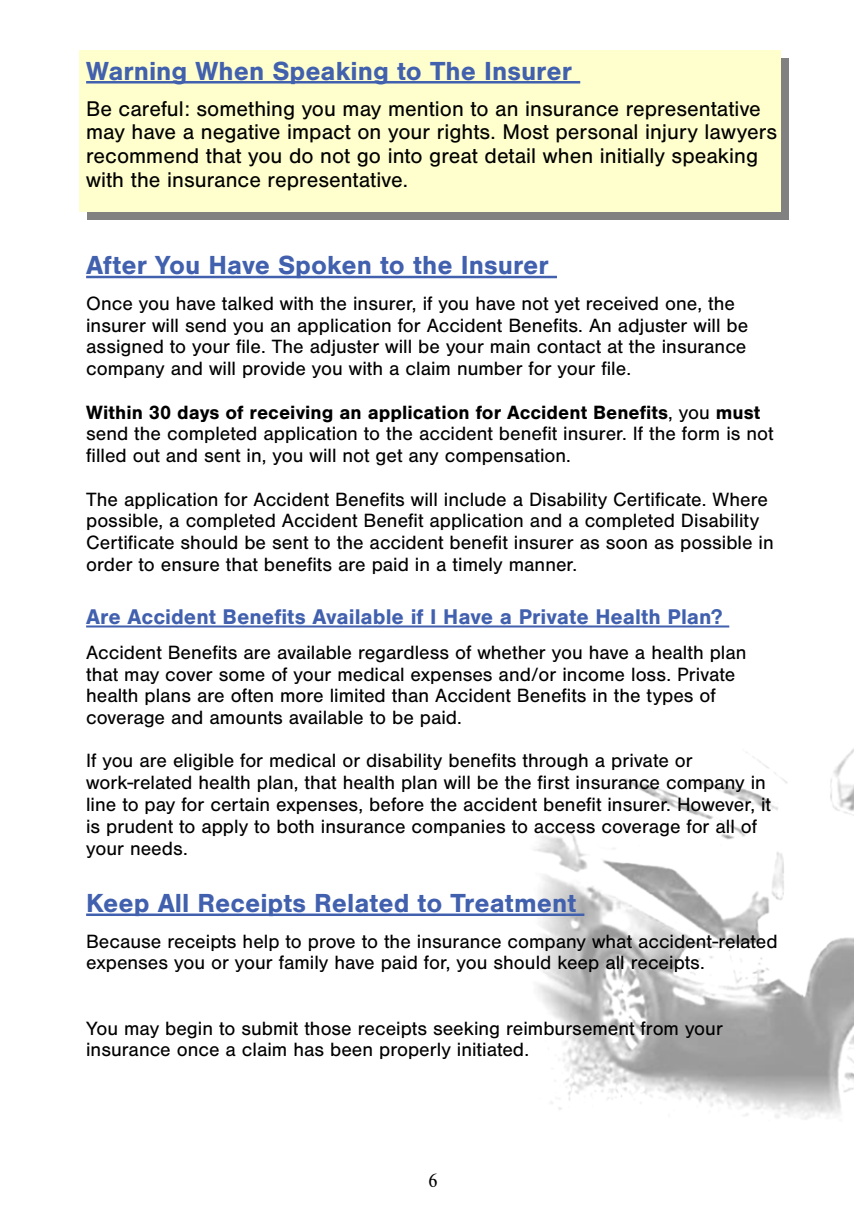
<style>
.page{position:relative;width:864px;height:1224px;background:#fff}
.page>*{position:absolute;margin:0;border:0;box-sizing:border-box;transform-origin:0 0}
.t1{font:700 27.2px "Nimbus San";color:#4160ae}
.t2{font:22px/24px "Nimbus San";color:#000}
.t3{font:700 22px "Nimbus San";color:#4160ae}
.t4{font:20px/21.8px "Nimbus San";color:#000}
.t5{font:20px "Nimbus Rom D";color:#000}
.s1{font-weight:700}
</style>
<div class="page">
<div style="left:87px;top:58px;width:702px;height:162px;background:#818181"></div>
<div style="left:79px;top:50px;width:702px;height:162px;background:#ffffcd"></div>
<hr style="left:86px;top:81px;width:494px;height:3px;background:#4160ae">
<hr style="left:86px;top:276px;width:471px;height:2px;background:#4160ae">
<img style="left:440px;top:748px;width:414px;height:372px">
<hr style="left:86px;top:625px;width:643px;height:3px;background:#4160ae">
<hr style="left:86px;top:914px;width:498px;height:2px;background:#4160ae">
<h1 class="t1" style="left:86px;top:55px;width:487px">Warning When Speaking to The Insurer</h1>
<p class="t2" style="left:86px;top:97px;width:693px">Be careful: something you may mention to an insurance representative may have a negative impact on your rights. Most personal injury lawyers recommend that you do not go into great detail when initially speaking with the insurance representative.</p>
<h1 class="t1" style="left:86px;top:250px;width:464px">After You Have Spoken to the Insurer</h1>
<p class="t4" style="left:86px;top:293px;width:664px">Once you have talked with the insurer, if you have not yet received one, the insurer will send you an application for Accident Benefits. An adjuster will be assigned to your file. The adjuster will be your main contact at the insurance company and will provide you with a claim number for your file.</p>
<p class="t4" style="left:86px;top:402px;width:689px"><span class="s1">Within 30 days of receiving an application for Accident Benefits</span>, you <span class="s1">must </span>send the completed application to the accident benefit insurer. If the form is not filled out and sent in, you will not get any compensation.</p>
<p class="t4" style="left:86px;top:489px;width:689px">The application for Accident Benefits will include a Disability Certificate. Where possible, a completed Accident Benefit application and a completed Disability Certificate should be sent to the accident benefit insurer as soon as possible in order to ensure that benefits are paid in a timely manner.</p>
<p class="t3" style="left:86px;top:605px;width:638px">Are Accident Benefits Available if I Have a Private Health Plan?</p>
<p class="t4" style="left:86px;top:642px;width:662px">Accident Benefits are available regardless of whether you have a health plan that may cover some of your medical expenses and/or income loss. Private health plans are often more limited than Accident Benefits in the types of coverage and amounts available to be paid.</p>
<p class="t4" style="left:86px;top:750px;width:686px">If you are eligible for medical or disability benefits through a private or work-related health plan, that health plan will be the first insurance company in line to pay for certain expenses, before the accident benefit insurer. However, it is prudent to apply to both insurance companies to access coverage for all of your needs.</p>
<h1 class="t1" style="left:86px;top:888px;width:492px">Keep All Receipts Related to Treatment</h1>
<p class="t4" style="left:86px;top:931px;width:693px">Because receipts help to prove to the insurance company what accident-related expenses you or your family have paid for, you should keep all receipts.</p>
<p class="t4" style="left:86px;top:1017px;width:638px">You may begin to submit those receipts seeking reimbursement from your insurance once a claim has been properly initiated.</p>
<p class="t5" style="left:428px;top:1167px;width:11px">6</p>
</div>
